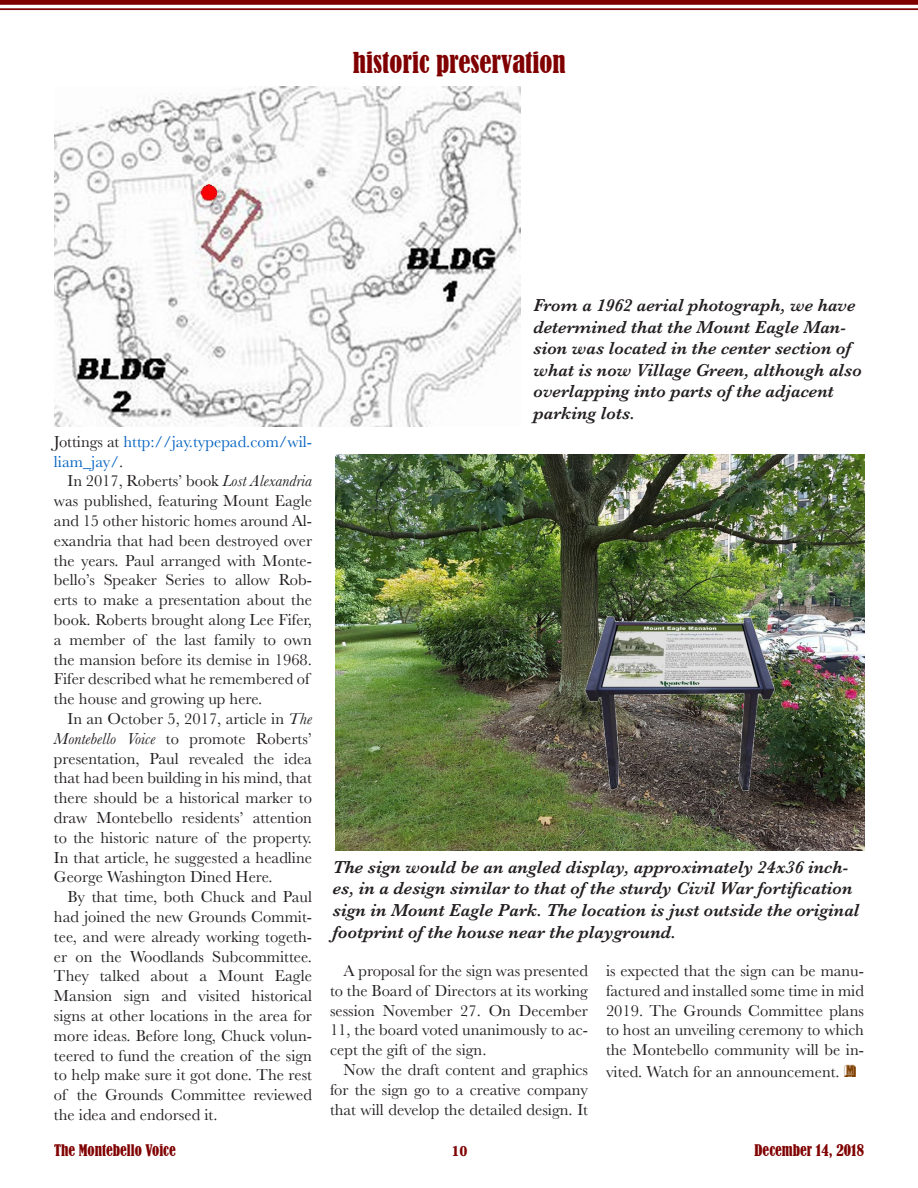
<style>
.page{position:relative;width:918px;height:1188px;background:#fff}
.page>*{position:absolute;margin:0;border:0;box-sizing:border-box;transform-origin:0 0}
.t1{font:condensed 27px "Bernard";color:#800000}
.t2{font:italic 600 18px/21.6px "Baskerville";color:#231f20}
.text{font:16.5px/19.8px "Baskerville";color:#231f20;text-align:justify}
.text-2{font:16.5px/19.8px "Baskerville";color:#0563c1}
.t3{font:condensed 15px "Bernard";color:#800000}
.t4{font:700 15px "Baskerville";color:#800000}
.s1{color:#231f20}
.s2{font-style:italic}
.s3{font-family:"Buxom D";font-size:18px;color:#804000}
</style>
<div class="page">
<div style="left:0;top:0;width:918px;height:5px;background:#800000"></div>
<hr style="left:0;top:8px;width:918px;height:2px;background:#800000">
<img style="left:336px;top:454px;width:528px;height:396px">
<img style="left:54px;top:86px;width:467px;height:340px">
<p class="t1" style="left:353px;top:47px;width:214px">historic preservation</p>
<p class="text-2" style="left:54px;top:432px;width:260px"><span class="s1">Jottings at</span> http://jay.typepad.com/wil&shy;liam_jay/<span class="s1">.</span></p>
<p class="text" style="left:54px;top:471px;width:260px;text-align:left;text-indent:14px">In 2017, Roberts’ book <span class="s2">Lost Alexandria </span>was published, featuring Mount Eagle and 15 other historic homes around Al&shy;exandria that had been destroyed over the years. Paul arranged with Monte&shy;bello’s Speaker Series to allow Rob&shy;erts to make a presentation about the book. Roberts brought along Lee Fifer, a member of the last family to own the mansion before its demise in 1968.<br>Fifer described what he remembered of the house and growing up here.</p>
<p class="text" style="left:54px;top:709px;width:260px;text-indent:14px">In an October 5, 2017, article in <span class="s2">The Montebello Voice</span> to promote Roberts’ presentation, Paul revealed the idea that had been building in his mind, that there should be a historical marker to draw Montebello residents’ attention to the historic nature of the property.<br>In that article, he suggested a headline George Washington Dined Here.</p>
<p class="text" style="left:54px;top:887px;width:260px;text-indent:14px">By that time, both Chuck and Paul had joined the new Grounds Commit&shy;tee, and were already working togeth&shy;er on the Woodlands Subcommittee.<br>They talked about a Mount Eagle Mansion sign and visited historical signs at other locations in the area for more ideas. Before long, Chuck volun&shy;teered to fund the creation of the sign to help make sure it got done. The rest of the Grounds Committee reviewed the idea and endorsed it.</p>
<p class="t2" style="left:534px;top:294px;width:330px">From a 1962 aerial photograph, we have determined that the Mount Eagle Man&shy;sion was located in the center section of what is now Village Green, although also overlapping into parts of the adjacent parking lots.</p>
<p class="t2" style="left:333px;top:856px;width:528px">The sign would be an angled display, approximately 24x36 inch&shy;es, in a design similar to that of the sturdy Civil War fortification sign in Mount Eagle Park. The location is just outside the original footprint of the house near the playground.</p>
<p class="text" style="left:330px;top:961px;width:260px;text-indent:14px">A proposal for the sign was presented to the Board of Directors at its working session November 27. On December 11, the board voted unanimously to ac&shy;cept the gift of the sign.</p>
<p class="text" style="left:330px;top:1060px;width:260px;text-indent:14px">Now the draft content and graphics for the sign go to a creative company that will develop the detailed design. It</p>
<p class="text" style="left:606px;top:961px;width:260px">is expected that the sign can be manu&shy;factured and installed some time in mid 2019. The Grounds Committee plans to host an unveiling ceremony to which the Montebello community will be in-</p>
<p class="text" style="left:606px;top:1062px;width:252px">vited. Watch for an announcement. <span class="s3">M</span></p>
<p class="t3" style="left:54px;top:1141px;width:123px">The Montebello Voice</p>
<p class="t4" style="left:452px;top:1140px;width:18px">10</p>
<p class="t3" style="left:754px;top:1141px;width:111px">December 14, 2018</p>
</div>
